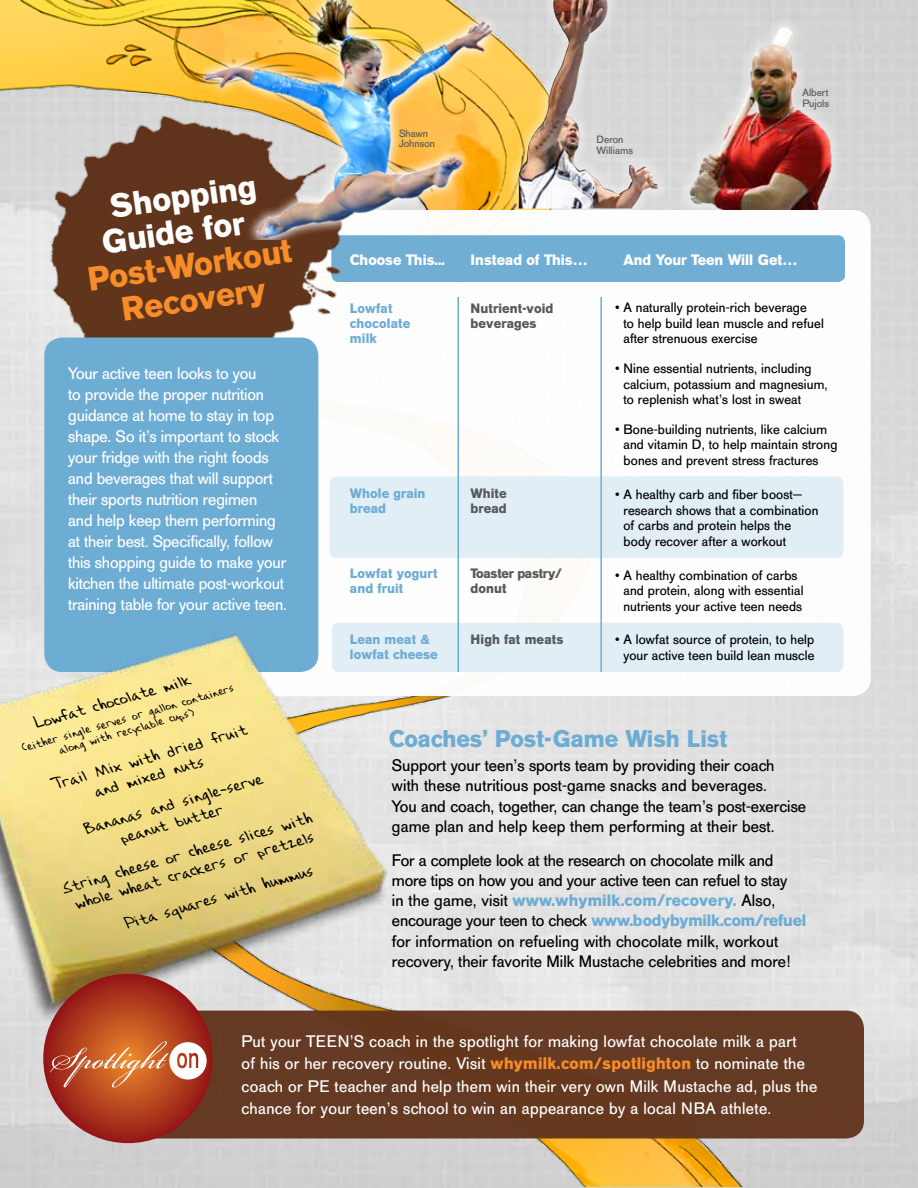
<style>
.page{position:relative;width:918px;height:1188px;background:#fff}
.page>*{position:absolute;margin:0;border:0;box-sizing:border-box;transform-origin:0 0}
.t1{font:700 33.45px/34.5px "AG Old Face";color:#f78d29;text-align:center}
.t2{font:700 33.45px/34.5px "AG Old Face";color:#fff;text-align:center}
.t3{font:700 24px "AG Old Face";color:#6dacd3}
.t4{font:italic 17.1px/18.6px "Emilys Hand";color:#000}
.t5{font:16.5px/20.2px "AG Old Face";color:#000}
.t6{font:16.5px/21px "AG Old Face";letter-spacing:-.01em;color:#fff}
.t7{font:16.5px/22.5px "AG Old Face";letter-spacing:.02em;color:#fff}
.t8{font:700 15px "AG Old Face";color:#fff}
.t9{font:13.5px/15.8px "AG Old Face";letter-spacing:.01em;color:#000}
.t10{font:700 13.5px/15px "AG Old Face";letter-spacing:.01em;color:#6dacd3}
.t11{font:700 13.5px/15px "AG Old Face";letter-spacing:.01em;color:#58595b}
.t12{font:700 13.5px/15px "AG Old Face";letter-spacing:-.02em;color:#58595b}
.t13{font:italic 12.45px/12.5px "Emilys Hand";color:#000}
.t14{font:10.5px/10.5px "AG Old Face";color:#58595b}
.s1{font-weight:700;color:#6dacd3}
.s2{font-weight:700;color:#f78d29}
</style>
<div class="page">
<img style="left:0;top:0;width:918px;height:1188px">
<img style="left:0;top:0;width:758px;height:1186px">
<div style="left:210px;top:210px;width:661px;height:486px;background:#fff;border-radius:18px"></div>
<div style="left:331px;top:235px;width:514px;height:47px;background:#6dacd3;border-radius:7px"></div>
<div style="left:332px;top:623px;width:511px;height:49px;background:#e2eef6;border-radius:7px"></div>
<div style="left:330px;top:476px;width:513px;height:82px;background:#e2eef6;border-radius:7px"></div>
<div style="left:677px;top:16px;width:164px;height:203px;background:#fff;opacity:.75"></div>
<img style="left:680px;top:21px;width:157px;height:189px">
<div style="left:98px;top:1011px;width:766px;height:128px;background:#62351e;border-radius:18px"></div>
<img style="left:0;top:0;width:341px;height:518px">
<hr style="left:458px;top:297px;width:1px;height:375px;background:#6dacd3">
<hr style="left:600px;top:297px;width:2px;height:375px;background:#6dacd3">
<img style="left:190px;top:0;width:307px;height:240px">
<div style="left:44px;top:338px;width:274px;height:334px;background:#6dacd3;border-radius:18px"></div>
<img style="left:0;top:624px;width:455px;height:397px">
<svg style="left:43px;top:974px;width:170px;height:169px;background:#a9341c"></svg>
<svg style="left:50px;top:1041px;width:157px;height:46px;background:#cf7851"></svg>
<div style="left:507px;top:0;width:160px;height:218px;background:#fff;opacity:.75"></div>
<img style="left:518px;top:0;width:140px;height:208px">
<h1 class="t2" style="left:95px;top:191px;width:162px;rotate:-8deg">Shopping<br>Guide for</h1>
<h1 class="t1" style="left:85px;top:262px;width:208px;rotate:-8deg">Post-Workout<br>Recovery</h1>
<p class="t6" style="left:68px;top:363px;width:220px">Your active teen looks to you<br>to provide the proper nutrition guidance at home to stay in top shape. So it’s important to stock your fridge with the right foods and beverages that will support their sports nutrition regimen<br>and help keep them performing at their best. Specifically, follow this shopping guide to make your kitchen the ultimate post-workout training table for your active teen.</p>
<p class="t4" style="left:32px;top:714px;width:164px;rotate:-16deg">Lowfat chocolate milk</p>
<p class="t13" style="left:54px;top:732px;width:186px;text-indent:-35px;rotate:-16deg">(either single serves or gallon containers along with recyclable cups)</p>
<p class="t4" style="left:87px;top:764px;width:165px;text-indent:-37px;rotate:-16deg">Trail Mix with dried fruit and mixed nuts</p>
<p class="t4" style="left:113px;top:810px;width:154px;text-indent:-33px;rotate:-16deg">Bananas and single-serve peanut butter</p>
<p class="t4" style="left:59px;top:879px;width:262px;text-align:center;rotate:-16deg">String cheese or cheese slices with whole wheat crackers or pretzels</p>
<p class="t4" style="left:123px;top:914px;width:197px;rotate:-16deg">Pita squares with hummus</p>
<p class="t14" style="left:399px;top:128px;width:38px">Shawn<br>Johnson</p>
<p class="t14" style="left:597px;top:135px;width:38px">Deron<br>Williams</p>
<p class="t14" style="left:803px;top:87px;width:28px">Albert<br>Pujols</p>
<p class="t8" style="left:350px;top:250px;width:96px">Choose This...</p>
<p class="t8" style="left:471px;top:250px;width:119px">Instead of This…</p>
<p class="t8" style="left:623px;top:250px;width:176px">And Your Teen Will Get…</p>
<p class="t10" style="left:350px;top:301px;width:62px">Lowfat chocolate milk</p>
<p class="t9" style="left:623px;top:300px;width:202px;text-indent:-8px">• A naturally protein-rich beverage<br>to help build lean muscle and refuel after strenuous exercise</p>
<p class="t9" style="left:623px;top:360px;width:206px;text-indent:-8px">• Nine essential nutrients, including calcium, potassium and magnesium, to replenish what’s lost in sweat</p>
<p class="t9" style="left:623px;top:421px;width:215px;text-indent:-8px">• Bone-building nutrients, like calcium and vitamin D, to help maintain strong bones and prevent stress fractures</p>
<p class="t9" style="left:623px;top:486px;width:196px;text-indent:-8px">• A healthy carb and fiber boost— research shows that a combination of carbs and protein helps the body recover after a workout</p>
<p class="t9" style="left:623px;top:568px;width:182px;text-indent:-8px">• A healthy combination of carbs and protein, along with essential nutrients your active teen needs</p>
<p class="t9" style="left:615px;top:632px;width:201px;text-align:right">• A lowfat source of protein, to help your active teen build lean muscle</p>
<p class="t11" style="left:471px;top:301px;width:84px">Nutrient-void beverages</p>
<p class="t10" style="left:350px;top:486px;width:77px">Whole grain bread</p>
<p class="t11" style="left:471px;top:486px;width:38px">White bread</p>
<p class="t10" style="left:350px;top:566px;width:89px">Lowfat yogurt and fruit</p>
<p class="t12" style="left:471px;top:566px;width:93px">Toaster pastry/ donut</p>
<p class="t11" style="left:471px;top:631px;width:94px">High fat meats</p>
<p class="t10" style="left:350px;top:631px;width:89px">Lean meat &amp; lowfat cheese</p>
<h2 class="t3" style="left:389px;top:724px;width:340px">Coaches’ Post-Game Wish List</h2>
<p class="t5" style="left:392px;top:756px;width:416px">Support your teen’s sports team by providing their coach<br>with these nutritious post-game snacks and beverages.<br>You and coach, together, can change the team’s post-exercise game plan and help keep them performing at their best.</p>
<p class="t5" style="left:392px;top:850px;width:416px">For a complete look at the research on chocolate milk and more tips on how you and your active teen can refuel to stay<br>in the game, visit <span class="s1">www.whymilk.com/recovery.</span> Also, encourage your teen to check <span class="s1">www.bodybymilk.com/refuel </span>for information on refueling with chocolate milk, workout recovery, their favorite Milk Mustache celebrities and more!</p>
<p class="t7" style="left:242px;top:1030px;width:577px">Put your TEEN’S coach in the spotlight for making lowfat chocolate milk a part<br>of his or her recovery routine. Visit <span class="s2">whymilk.com/spotlighton</span> to nominate the coach or PE teacher and help them win their very own Milk Mustache ad, plus the chance for your teen’s school to win an appearance by a local NBA athlete.</p>
</div>
